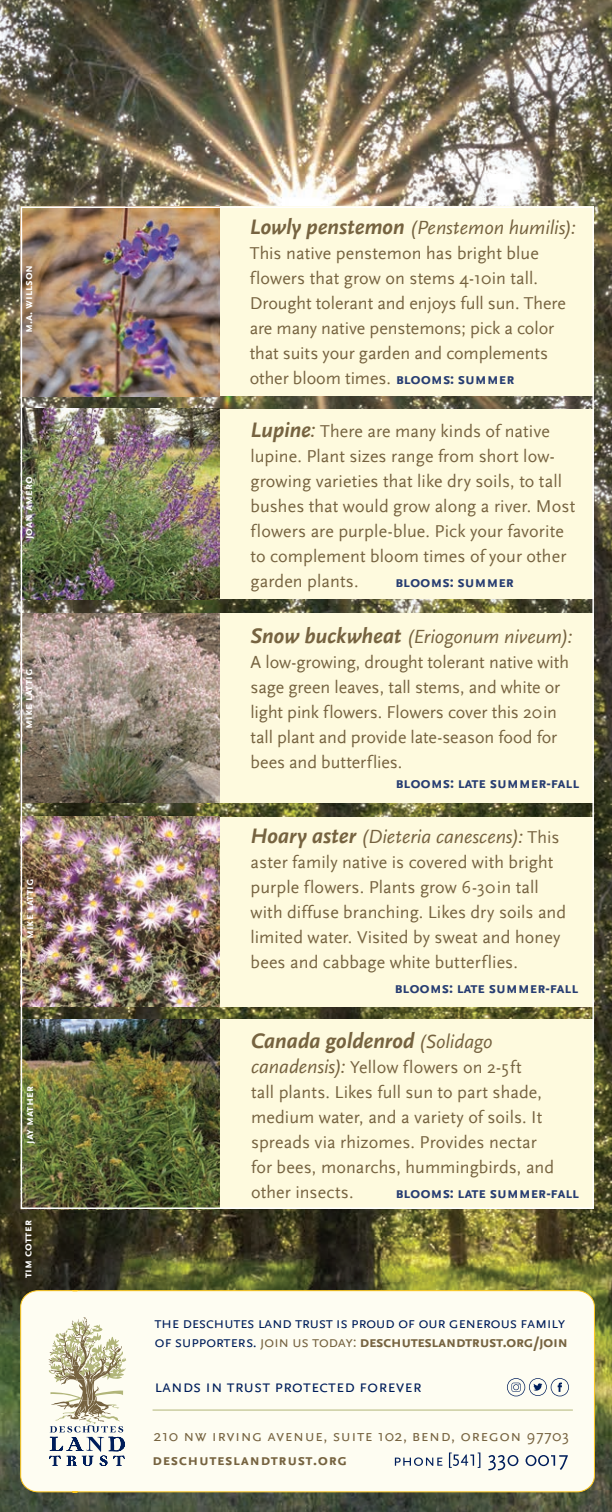
<style>
.page{position:relative;width:612px;height:1512px;background:#fff}
.page>*{position:absolute;margin:0;border:0;box-sizing:border-box;transform-origin:0 0}
.t1{font:italic 700 22px "Scala Sans";letter-spacing:-.01em;color:#766340}
.t2{font:italic 20px "Scala Sans";letter-spacing:-.005em;color:#766340}
.t3{font:18px/25px "Scala Sans";color:#766340}
.t4{font:17.6px "Scala Sans Caps";color:#001e5b}
.t5{font:16.4px "Scala Sans Caps";letter-spacing:.03em;color:#766340}
.t6{font:16px/19.2px "Scala Sans Caps";letter-spacing:-.03em;color:#001e5b}
.t7{font:700 16px "Scala Sans Caps";letter-spacing:-.01em;color:#273d72}
.t8{font:700 16px "Scala Sans Caps";letter-spacing:.03em;color:#766340}
.t9{font:700 12px "Scala Sans Caps";color:#fff}
.s1{font-weight:700;font-size:22px}
.s2{font-weight:700;font-style:italic;font-size:22px}
.s3{font-style:italic;font-size:22px}
.s4{font-style:normal;font-size:18px}
.s5{font-weight:400;font-size:20px}
.s6{font-style:italic;font-size:20px}
.s7{color:#766340}
.s8{font-weight:700;color:#766340}
</style>
<div class="page">
<img style="left:0;top:0;width:612px;height:1512px">
<div style="left:20px;top:1290px;width:575px;height:203px;background:#fefdf2"></div>
<svg style="left:48px;top:1317px;width:79px;height:149px"></svg>
<div style="left:217px;top:206px;width:377px;height:190px;background:#fefade"></div>
<div style="left:217px;top:409px;width:377px;height:190px;background:#fefade"></div>
<div style="left:217px;top:613px;width:377px;height:190px;background:#fefade"></div>
<div style="left:217px;top:817px;width:377px;height:190px;background:#fefade"></div>
<img style="left:24px;top:209px;width:195px;height:187px">
<img style="left:24px;top:409px;width:195px;height:190px">
<img style="left:24px;top:613px;width:195px;height:190px">
<div style="left:217px;top:1019px;width:377px;height:190px;background:#fefade"></div>
<img style="left:24px;top:1019px;width:195px;height:187px">
<img style="left:24px;top:817px;width:195px;height:190px">
<hr style="left:153px;top:1410px;width:420px;height:1px;background:#b1b579">
<svg style="left:395px;top:1453px;width:173px;height:17px"></svg>
<svg style="left:507px;top:1378px;width:62px;height:18px"></svg>
<p class="t9" style="left:22px;top:333px;width:70px;rotate:-90deg">m.a. willson</p>
<p class="t9" style="left:22px;top:539px;width:65px;rotate:-90deg">joan amero</p>
<p class="t9" style="left:22px;top:729px;width:62px;rotate:-90deg">mike lattig</p>
<p class="t9" style="left:22px;top:939px;width:62px;rotate:-90deg">mike lattig</p>
<p class="t9" style="left:22px;top:1144px;width:59px;rotate:-90deg">jay mather</p>
<p class="t9" style="left:21px;top:1278px;width:59px;rotate:-90deg">tim cotter</p>
<p class="t2" style="left:250px;top:217px;width:328px"><span class="s1">Lowly penstemon</span> (Penstemon humilis):</p>
<p class="t3" style="left:250px;top:241px;width:318px">This native penstemon has bright blue flowers that grow on stems 4-10in tall.<br>Drought tolerant and enjoys full sun. There are many native penstemons; pick a color that suits your garden and complements other bloom times.</p>
<p class="t7" style="left:396px;top:370px;width:120px">blooms: summer</p>
<p class="t3" style="left:251px;top:419px;width:326px"><span class="s2">Lupine</span><span class="s3">:</span> There are many kinds of native lupine. Plant sizes range from short low&shy;growing varieties that like dry soils, to tall bushes that would grow along a river. Most flowers are purple-blue. Pick your favorite to complement bloom times of your other garden plants.</p>
<p class="t2" style="left:251px;top:625px;width:324px"><span class="s1">Snow buckwheat</span> (Eriogonum niveum):</p>
<p class="t3" style="left:251px;top:650px;width:320px">A low-growing, drought tolerant native with sage green leaves, tall stems, and white or light pink flowers. Flowers cover this 20in tall plant and provide late-season food for bees and butterflies.</p>
<p class="t7" style="left:395px;top:573px;width:120px">blooms: summer</p>
<p class="t7" style="left:396px;top:774px;width:185px">blooms: late summer-fall</p>
<p class="t2" style="left:251px;top:826px;width:310px"><span class="s1">Hoary aster</span> (Dieteria canescens): <span class="s4">This</span></p>
<p class="t3" style="left:251px;top:850px;width:317px">aster family native is covered with bright purple flowers. Plants grow 6-30in tall with diffuse branching. Likes dry soils and limited water. Visited by sweat and honey bees and cabbage white butterflies.</p>
<p class="t7" style="left:395px;top:979px;width:185px">blooms: late summer-fall</p>
<p class="t1" style="left:251px;top:1029px;width:243px">Canada goldenrod <span class="s5">(Solidago</span></p>
<p class="t3" style="left:251px;top:1055px;width:293px"><span class="s6">canadensis):</span> Yellow flowers on 2-5ft tall plants. Likes full sun to part shade, medium water, and a variety of soils. It spreads via rhizomes. Provides nectar</p>
<p class="t3" style="left:251px;top:1155px;width:305px">for bees, monarchs, hummingbirds, and other insects.</p>
<p class="t7" style="left:396px;top:1184px;width:185px">blooms: late summer-fall</p>
<p class="t6" style="left:155px;top:1313px;width:415px">the deschutes land trust is proud of our generous family of supporters. <span class="s7">join us today:</span> <span class="s8">deschuteslandtrust.org/join</span></p>
<p class="t4" style="left:155px;top:1377px;width:269px">lands in trust protected forever</p>
<p class="t5" style="left:153px;top:1427px;width:417px">210 nw irving avenue, suite 102, bend, oregon 97703</p>
<p class="t8" style="left:152px;top:1451px;width:196px">deschuteslandtrust.org</p>
</div>
